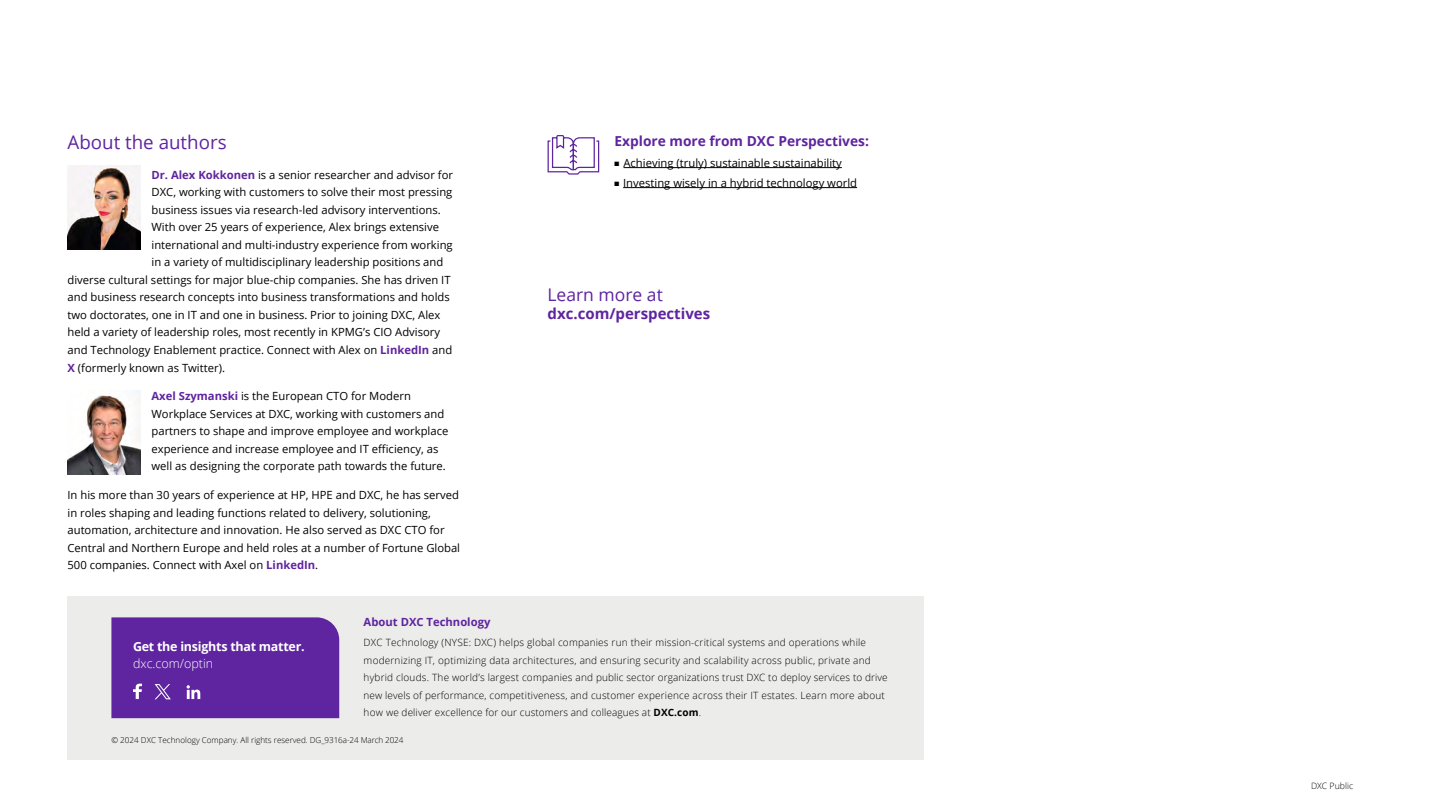
<style>
.page{position:relative;width:1440px;height:810px;background:#fff}
.page>*{position:absolute;margin:0;border:0;box-sizing:border-box;transform-origin:0 0}
.t1{font:18.75px "Open Sans";color:#5f249f}
.t2{font:17.5px "Open Sans";color:#5f249f}
.t3{font:700 15px "Open Sans";color:#5f249f}
.t4{font:700 13.75px "Open Sans";color:#5f249f}
.t5{font:700 12.5px "Open Sans";letter-spacing:-.02em;color:#fff}
.t6{font:300 12.5px "Open Sans";color:#fff}
.t7{font:11.25px/17.5px "Open Sans";color:#000}
.t8{font:700 11.25px "Open Sans";color:#5f249f}
.t9{font:300 10px/17.5px "Open Sans";letter-spacing:.02em;color:#000}
.t10{font:300 8.75px "Open Sans";color:#000}
.t11{font:300 8.12px "Open Sans";color:#000}
.s1{font-weight:700;color:#5f249f}
.s2{font-weight:700}
</style>
<div class="page">
<div style="left:68px;top:596px;width:856px;height:163px;background:#ececeb"></div>
<div style="left:111px;top:617px;width:228px;height:101px;background:#5f249f"></div>
<hr style="left:624px;top:167px;width:218px;height:1px;background:#000">
<hr style="left:623px;top:187px;width:234px;height:1px;background:#000">
<svg style="left:547px;top:135px;width:53px;height:40px"></svg>
<img style="left:68px;top:166px;width:72px;height:83px">
<img style="left:68px;top:391px;width:72px;height:83px">
<h1 class="t1" style="left:68px;top:130px;width:161px">About the authors</h1>
<p class="t7" style="left:152px;top:166px;width:303px"><span class="s1">Dr. Alex Kokkonen</span> is a senior researcher and advisor for</p>
<p class="t7" style="left:152px;top:183px;width:302px">DXC, working with customers to solve their most pressing</p>
<p class="t7" style="left:152px;top:201px;width:291px">business issues via research-led advisory interventions.</p>
<p class="t7" style="left:152px;top:218px;width:289px">With over 25 years of experience, Alex brings extensive</p>
<p class="t7" style="left:152px;top:236px;width:303px">international and multi-industry experience from working</p>
<p class="t7" style="left:152px;top:253px;width:293px">in a variety of multidisciplinary leadership positions and</p>
<p class="t7" style="left:68px;top:271px;width:385px">diverse cultural settings for major blue-chip companies. She has driven IT</p>
<p class="t7" style="left:68px;top:288px;width:384px">and business research concepts into business transformations and holds</p>
<p class="t7" style="left:68px;top:306px;width:374px">two doctorates, one in IT and one in business. Prior to joining DXC, Alex</p>
<p class="t7" style="left:68px;top:323px;width:374px">held a variety of leadership roles, most recently in KPMG’s CIO Advisory</p>
<p class="t7" style="left:68px;top:341px;width:386px">and Technology Enablement practice. Connect with Alex on <span class="s1">LinkedIn</span> and</p>
<p class="t7" style="left:68px;top:358px;width:159px"><span class="s1">X</span> (formerly known as Twitter).</p>
<p class="t7" style="left:152px;top:387px;width:298px"><span class="s1">Axel Szymanski</span> is the European CTO for Modern Workplace Services at DXC, working with customers and partners to shape and improve employee and workplace experience and increase employee and IT efficiency, as well as designing the corporate path towards the future.</p>
<p class="t7" style="left:68px;top:486px;width:394px">In his more than 30 years of experience at HP, HPE and DXC, he has served in roles shaping and leading functions related to delivery, solutioning, automation, architecture and innovation. He also served as DXC CTO for Central and Northern Europe and held roles at a number of Fortune Global 500 companies. Connect with Axel on <span class="s1">LinkedIn</span>.</p>
<p class="t4" style="left:615px;top:131px;width:256px">Explore more from DXC Perspectives:</p>
<p class="t7" style="left:615px;top:154px;width:229px">■ Achieving (truly) sustainable sustainability</p>
<p class="t7" style="left:615px;top:174px;width:244px">■ Investing wisely in a hybrid technology world</p>
<h2 class="t2" style="left:548px;top:283px;width:117px">Learn more at</h2>
<h3 class="t3" style="left:548px;top:303px;width:164px">dxc.com/perspectives</h3>
<p class="t8" style="left:364px;top:614px;width:128px">About DXC Technology</p>
<p class="t9" style="left:364px;top:634px;width:526px">DXC Technology (NYSE: DXC) helps global companies run their mission-critical systems and operations while modernizing IT, optimizing data architectures, and ensuring security and scalability across public, private and hybrid clouds. The world’s largest companies and public sector organizations trust DXC to deploy services to drive new levels of performance, competitiveness, and customer experience across their IT estates. Learn more about how we deliver excellence for our customers and colleagues at <span class="s2">DXC.com</span>.</p>
<p class="t11" style="left:111px;top:735px;width:293px">© 2024 DXC Technology Company. All rights reserved. DG_9316a-24 March 2024</p>
<p class="t5" style="left:133px;top:637px;width:173px">Get the insights that matter.</p>
<p class="t6" style="left:133px;top:655px;width:82px">dxc.com/optin</p>
<p class="t10" style="left:1311px;top:780px;width:44px">DXC Public</p>
</div>
